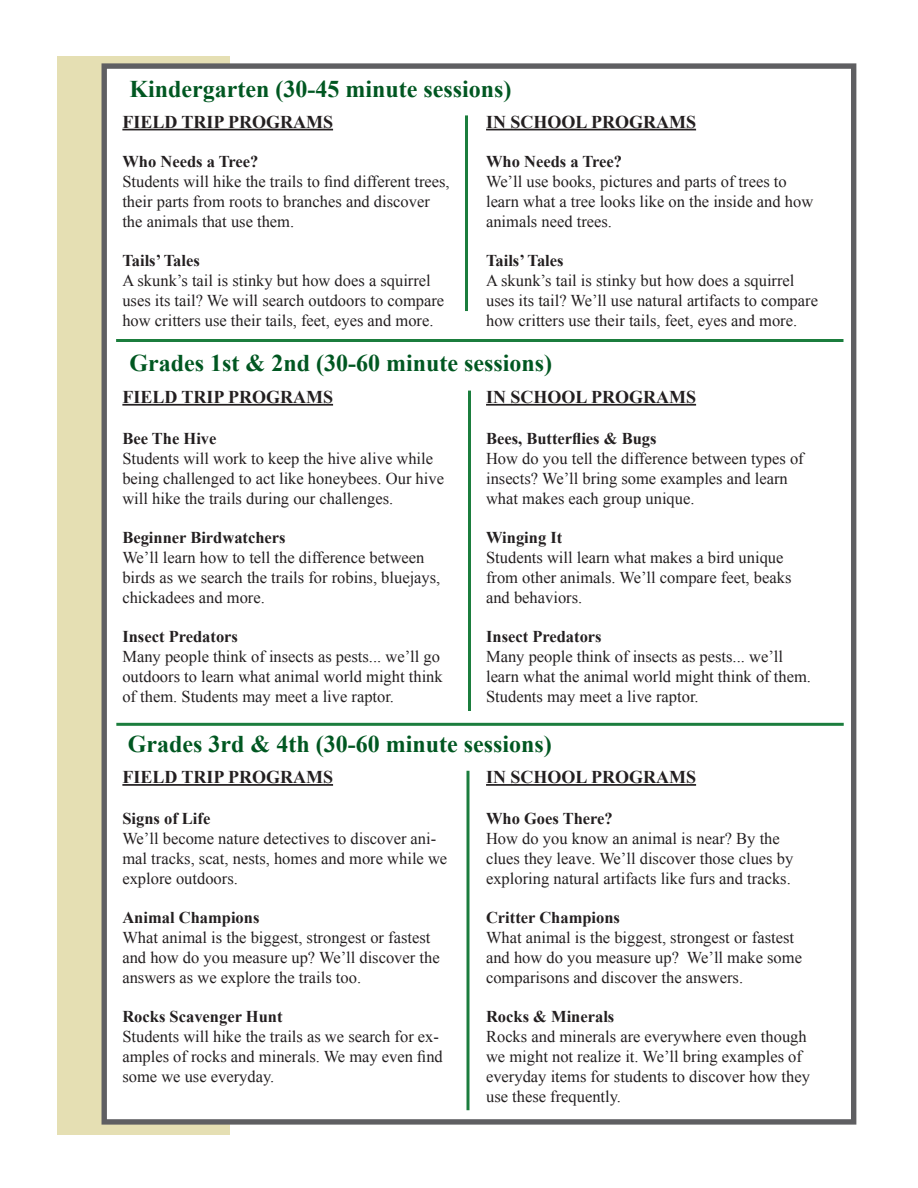
<style>
.page{position:relative;width:918px;height:1188px;background:#fff}
.page>*{position:absolute;margin:0;border:0;box-sizing:border-box;transform-origin:0 0}
.t1{font:700 24px "Times New Roman";color:#005721}
.t2{font:700 18px "Times New Roman";color:#231f20}
.t3{font:16.5px/19.8px "Times New Roman";color:#231f20}
.t4{font:700 16.5px "Times New Roman";color:#231f20}
</style>
<div class="page">
<div style="left:57px;top:56px;width:173px;height:1079px;background:#e5dfb3"></div>
<div style="left:102px;top:63px;width:754px;height:1062px;background:#fff;border:5px solid #5f5f62"></div>
<hr style="left:122px;top:129px;width:211px;height:1px;background:#231f20">
<hr style="left:486px;top:129px;width:210px;height:1px;background:#231f20">
<hr style="left:116px;top:339px;width:727px;height:3px;background:#1b7d3d">
<hr style="left:122px;top:404px;width:211px;height:2px;background:#231f20">
<hr style="left:486px;top:404px;width:210px;height:2px;background:#231f20">
<hr style="left:465px;top:115px;width:3px;height:196px;background:#1b7d3d">
<hr style="left:468px;top:391px;width:3px;height:320px;background:#1b7d3d">
<hr style="left:116px;top:723px;width:728px;height:3px;background:#1b7d3d">
<hr style="left:122px;top:784px;width:211px;height:2px;background:#231f20">
<hr style="left:486px;top:784px;width:210px;height:2px;background:#231f20">
<svg style="left:466px;top:771px;width:4px;height:339px"></svg>
<p class="t1" style="left:130px;top:72px;width:383px">Kindergarten (30-45 minute sessions)</p>
<p class="t2" style="left:122px;top:109px;width:212px">FIELD TRIP PROGRAMS</p>
<p class="t4" style="left:122px;top:150px;width:138px">Who Needs a Tree?</p>
<p class="t3" style="left:122px;top:171px;width:329px">Students will hike the trails to find different trees, their parts from roots to branches and discover the animals that use them.</p>
<p class="t4" style="left:122px;top:249px;width:79px">Tails’ Tales</p>
<p class="t3" style="left:122px;top:270px;width:323px">A skunk’s tail is stinky but how does a squirrel uses its tail? We will search outdoors to compare how critters use their tails, feet, eyes and more.</p>
<p class="t2" style="left:486px;top:109px;width:212px">IN SCHOOL PROGRAMS</p>
<p class="t4" style="left:486px;top:150px;width:138px">Who Needs a Tree?</p>
<p class="t3" style="left:486px;top:171px;width:329px">We’ll use books, pictures and parts of trees to learn what a tree looks like on the inside and how animals need trees.</p>
<p class="t4" style="left:486px;top:249px;width:79px">Tails’ Tales</p>
<p class="t3" style="left:486px;top:270px;width:333px">A skunk’s tail is stinky but how does a squirrel uses its tail? We’ll use natural artifacts to compare how critters use their tails, feet, eyes and more.</p>
<p class="t1" style="left:130px;top:347px;width:424px">Grades 1st &amp; 2nd (30-60 minute sessions)</p>
<p class="t2" style="left:122px;top:384px;width:212px">FIELD TRIP PROGRAMS</p>
<p class="t4" style="left:122px;top:427px;width:96px">Bee The Hive</p>
<p class="t3" style="left:122px;top:448px;width:323px">Students will work to keep the hive alive while being challenged to act like honeybees. Our hive will hike the trails during our challenges.</p>
<p class="t4" style="left:122px;top:526px;width:165px">Beginner Birdwatchers</p>
<p class="t3" style="left:122px;top:547px;width:320px">We’ll learn how to tell the difference between birds as we search the trails for robins, bluejays, chickadees and more.</p>
<p class="t4" style="left:122px;top:625px;width:117px">Insect Predators</p>
<p class="t3" style="left:122px;top:646px;width:322px">Many people think of insects as pests... we’ll go outdoors to learn what animal world might think of them. Students may meet a live raptor.</p>
<p class="t2" style="left:486px;top:384px;width:212px">IN SCHOOL PROGRAMS</p>
<p class="t4" style="left:486px;top:427px;width:172px">Bees, Butterflies &amp; Bugs</p>
<p class="t3" style="left:486px;top:448px;width:319px">How do you tell the difference between types of insects? We’ll bring some examples and learn what makes each group unique.</p>
<p class="t4" style="left:486px;top:526px;width:78px">Winging It</p>
<p class="t3" style="left:486px;top:547px;width:307px">Students will learn what makes a bird unique from other animals. We’ll compare feet, beaks and behaviors.</p>
<p class="t4" style="left:486px;top:625px;width:117px">Insect Predators</p>
<p class="t3" style="left:486px;top:646px;width:326px">Many people think of insects as pests... we’ll learn what the animal world might think of them.<br>Students may meet a live raptor.</p>
<p class="t1" style="left:128px;top:727px;width:425px">Grades 3rd &amp; 4th (30-60 minute sessions)</p>
<p class="t2" style="left:122px;top:764px;width:212px">FIELD TRIP PROGRAMS</p>
<p class="t4" style="left:122px;top:807px;width:90px">Signs of Life</p>
<p class="t3" style="left:122px;top:828px;width:326px">We’ll become nature detectives to discover ani&shy;mal tracks, scat, nests, homes and more while we explore outdoors.</p>
<p class="t4" style="left:122px;top:906px;width:139px">Animal Champions</p>
<p class="t3" style="left:122px;top:927px;width:319px">What animal is the biggest, strongest or fastest and how do you measure up? We’ll discover the answers as we explore the trails too.</p>
<p class="t4" style="left:122px;top:1005px;width:162px">Rocks Scavenger Hunt</p>
<p class="t3" style="left:122px;top:1026px;width:322px">Students will hike the trails as we search for ex&shy;amples of rocks and minerals. We may even find some we use everyday.</p>
<p class="t2" style="left:486px;top:764px;width:212px">IN SCHOOL PROGRAMS</p>
<p class="t4" style="left:486px;top:807px;width:128px">Who Goes There?</p>
<p class="t3" style="left:486px;top:828px;width:309px">How do you know an animal is near? By the clues they leave. We’ll discover those clues by exploring natural artifacts like furs and tracks.</p>
<p class="t4" style="left:486px;top:906px;width:135px">Critter Champions</p>
<p class="t3" style="left:486px;top:927px;width:317px">What animal is the biggest, strongest or fastest and how do you measure up? We’ll make some comparisons and discover the answers.</p>
<p class="t4" style="left:486px;top:1005px;width:130px">Rocks &amp; Minerals</p>
<p class="t3" style="left:486px;top:1026px;width:325px">Rocks and minerals are everywhere even though we might not realize it. We’ll bring examples of everyday items for students to discover how they use these frequently.</p>
</div>
